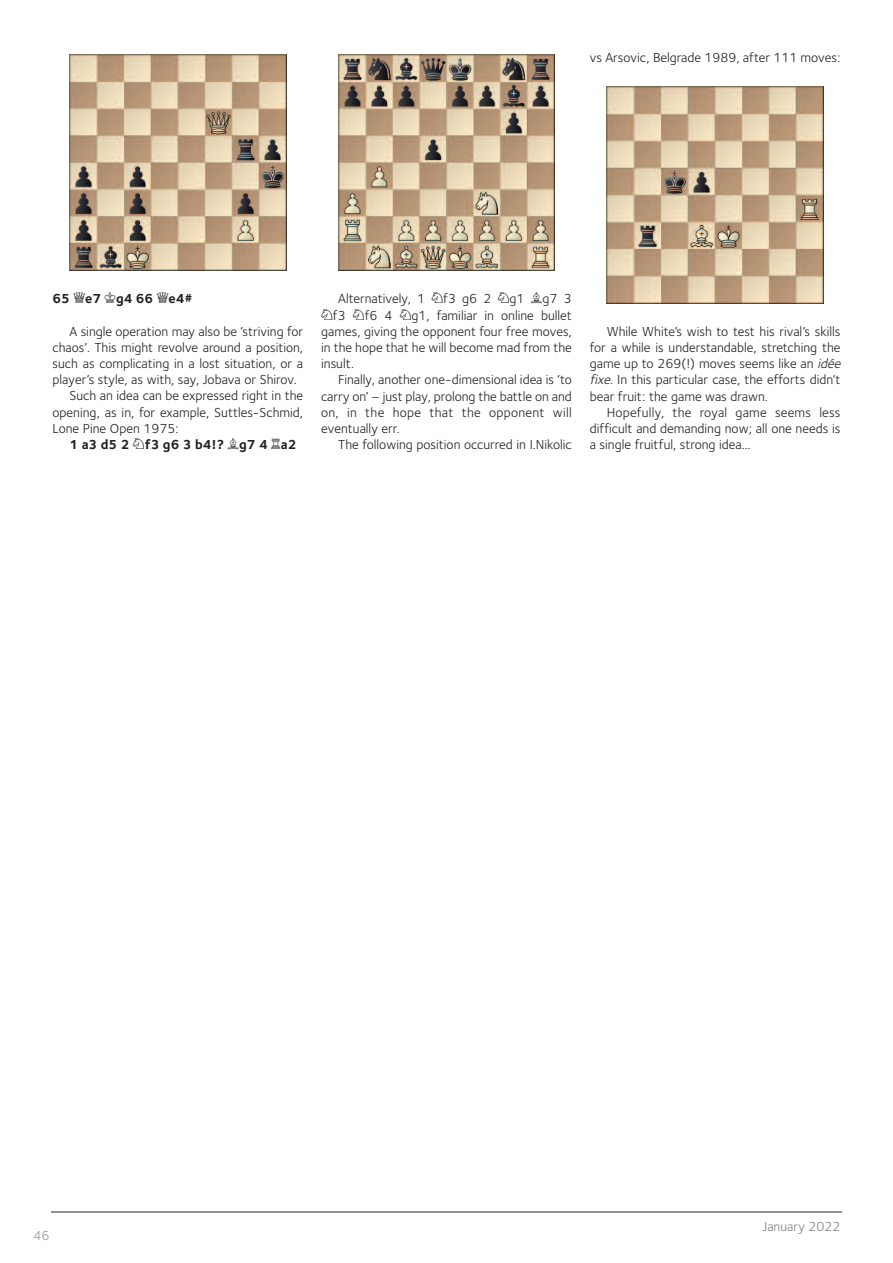
<style>
.page{position:relative;width:893px;height:1263px;background:#fff}
.page>*{position:absolute;margin:0;border:0;box-sizing:border-box;transform-origin:0 0}
.t1{font:13.5px/16.2px "Foundry Sterling";color:#231f20;text-align:justify}
.t2{font:700 13.5px "Foundry Sterling";color:#231f20}
.t3{font:13.5px "Foundry Sterling";color:#808285}
.t4{font:13.5px "Foundry Sterling";color:#939598}
.s1{font-family:"Figurine Tms Habs Roman";font-weight:400}
.s2{font-family:"Figurine Tms Habs Roman"}
.s3{font-style:italic}
</style>
<div class="page">
<img style="left:69px;top:54px;width:217px;height:217px">
<img style="left:607px;top:86px;width:217px;height:217px">
<img style="left:338px;top:54px;width:217px;height:217px">
<hr style="left:51px;top:1211px;width:791px;height:2px;background:#6c6d70">
<p class="t1" style="left:590px;top:50px;width:252px">vs Arsovic, Belgrade 1989, after 111 moves:</p>
<p class="t2" style="left:53px;top:291px;width:142px">65 <span class="s1">Ë</span>e7 <span class="s1">Ê</span>g4 66 <span class="s1">Ë</span>e4#</p>
<p class="t1" style="left:70px;top:323px;width:235px">A single operation may also be ‘striving for</p>
<p class="t1" style="left:53px;top:339px;width:252px">chaos’. This might revolve around a position,</p>
<p class="t1" style="left:53px;top:355px;width:252px">such as complicating in a lost situation, or a</p>
<p class="t1" style="left:53px;top:371px;width:246px">player’s style, as with, say, Jobava or Shirov.</p>
<p class="t1" style="left:70px;top:388px;width:235px">Such an idea can be expressed right in the</p>
<p class="t1" style="left:53px;top:404px;width:252px">opening, as in, for example, Suttles-Schmid,</p>
<p class="t1" style="left:53px;top:420px;width:127px">Lone Pine Open 1975:</p>
<p class="t2" style="left:70px;top:436px;width:228px">1 a3 d5 2 <span class="s1">Ì</span>f3 g6 3 b4!? <span class="s1">Í</span>g7 4 <span class="s1">Î</span>a2</p>
<p class="t1" style="left:321px;top:291px;width:252px;text-indent:17px">Alternatively, 1 <span class="s2">Ì</span>f3 g6 2 <span class="s2">Ì</span>g1 <span class="s2">Í</span>g7 3<br><span class="s2">Ì</span>f3 <span class="s2">Ì</span>f6 4 <span class="s2">Ì</span>g1, familiar in online bullet games, giving the opponent four free moves, in the hope that he will become mad from the insult.</p>
<p class="t1" style="left:321px;top:372px;width:252px;text-indent:17px">Finally, another one-dimensional idea is ‘to carry on’ – just play, prolong the battle on and on, in the hope that the opponent will eventually err.</p>
<p class="t1" style="left:338px;top:436px;width:235px">The following position occurred in I.Nikolic</p>
<p class="t1" style="left:590px;top:323px;width:255px;text-align:left;text-indent:17px">While White’s wish to test his rival’s skills for a while is understandable, stretching the game up to 269(!) moves seems like an <span class="s3">idée fixe</span>. In this particular case, the efforts didn’t bear fruit: the game was drawn.</p>
<p class="t1" style="left:590px;top:404px;width:252px;text-indent:17px">Hopefully, the royal game seems less difficult and demanding now; all one needs is a single fruitful, strong idea…</p>
<p class="t4" style="left:34px;top:1227px;width:18px">46</p>
<p class="t3" style="left:762px;top:1218px;width:79px">January 2022</p>
</div>
